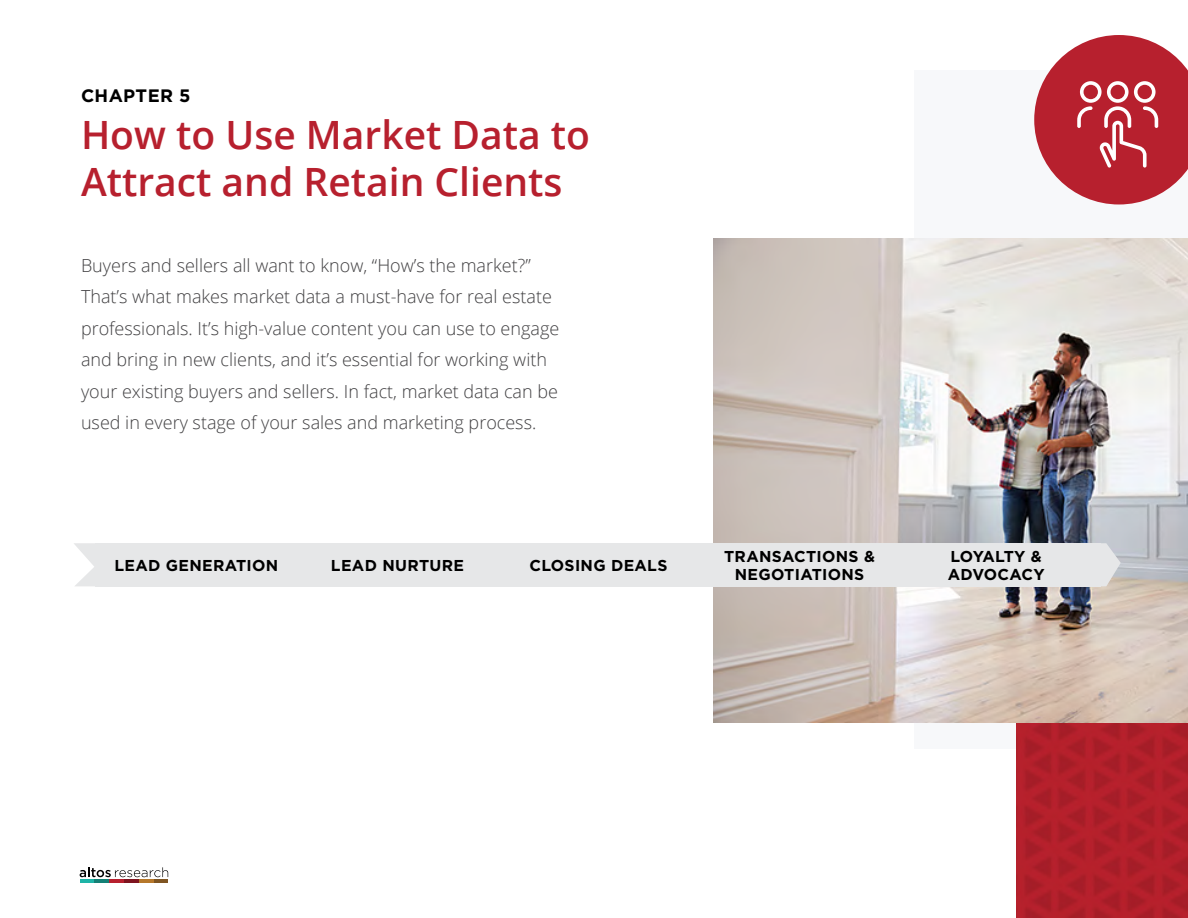
<style>
.page{position:relative;width:1188px;height:918px;background:#fff}
.page>*{position:absolute;margin:0;border:0;box-sizing:border-box;transform-origin:0 0}
.t1{font:600 39px/46.8px "Open Sans";color:#b7202e}
.t2{font:300 18px/31.5px "Open Sans";color:#414042}
.t3{font:700 18px "Gotham";letter-spacing:.02em;color:#000}
.t4{font:700 15.75px/18.9px "Gotham";letter-spacing:.02em;color:#000;text-align:center}
.t5{font:700 15.75px/18.9px "Gotham";letter-spacing:-.02em;color:#000}
</style>
<div class="page">
<svg style="left:80px;top:867px;width:88px;height:10px"></svg>
<hr style="left:80px;top:880px;width:14px;height:3px;background:#1eb4a7">
<hr style="left:94px;top:880px;width:15px;height:3px;background:#148076">
<hr style="left:109px;top:880px;width:15px;height:3px;background:#b7202e">
<hr style="left:124px;top:880px;width:15px;height:3px;background:#7e141f">
<hr style="left:139px;top:880px;width:16px;height:3px;background:#b6782b">
<hr style="left:154px;top:880px;width:14px;height:3px;background:#7f5522">
<div style="left:914px;top:70px;width:274px;height:678px;background:#f7f8fa"></div>
<img style="left:1017px;top:723px;width:171px;height:195px">
<img style="left:714px;top:239px;width:474px;height:484px">
<svg style="left:1101px;top:543px;width:20px;height:43px"></svg>
<svg style="left:74px;top:543px;width:22px;height:43px"></svg>
<div style="left:96px;top:543px;width:201px;height:43px;background:#e6e7e8"></div>
<div style="left:297px;top:543px;width:201px;height:43px;background:#e6e7e8"></div>
<div style="left:498px;top:543px;width:201px;height:43px;background:#e6e7e8"></div>
<div style="left:699px;top:543px;width:201px;height:43px;background:#e6e7e8"></div>
<div style="left:891px;top:543px;width:210px;height:43px;background:#e6e7e8"></div>
<svg style="left:1034px;top:35px;width:154px;height:170px"></svg>
<p class="t3" style="left:81px;top:84px;width:111px">CHAPTER 5</p>
<h1 class="t1" style="left:81px;top:111px;width:511px">How to Use Market Data to<br>Attract and Retain Clients</h1>
<p class="t2" style="left:81px;top:249px;width:480px">Buyers and sellers all want to know, “How’s the market?” That’s what makes market data a must-have for real estate professionals. It’s high-value content you can use to engage and bring in new clients, and it’s essential for working with your existing buyers and sellers. In fact, market data can be used in every stage of your sales and marketing process.</p>
<p class="t4" style="left:115px;top:556px;width:165px">LEAD GENERATION</p>
<p class="t4" style="left:331px;top:556px;width:135px">LEAD NURTURE</p>
<p class="t4" style="left:530px;top:556px;width:139px">CLOSING DEALS</p>
<p class="t4" style="left:724px;top:546px;width:152px">TRANSACTIONS &amp;<br>NEGOTIATIONS</p>
<p class="t5" style="left:948px;top:546px;width:98px">LOYALTY &amp;<br>ADVOCACY</p>
</div>
